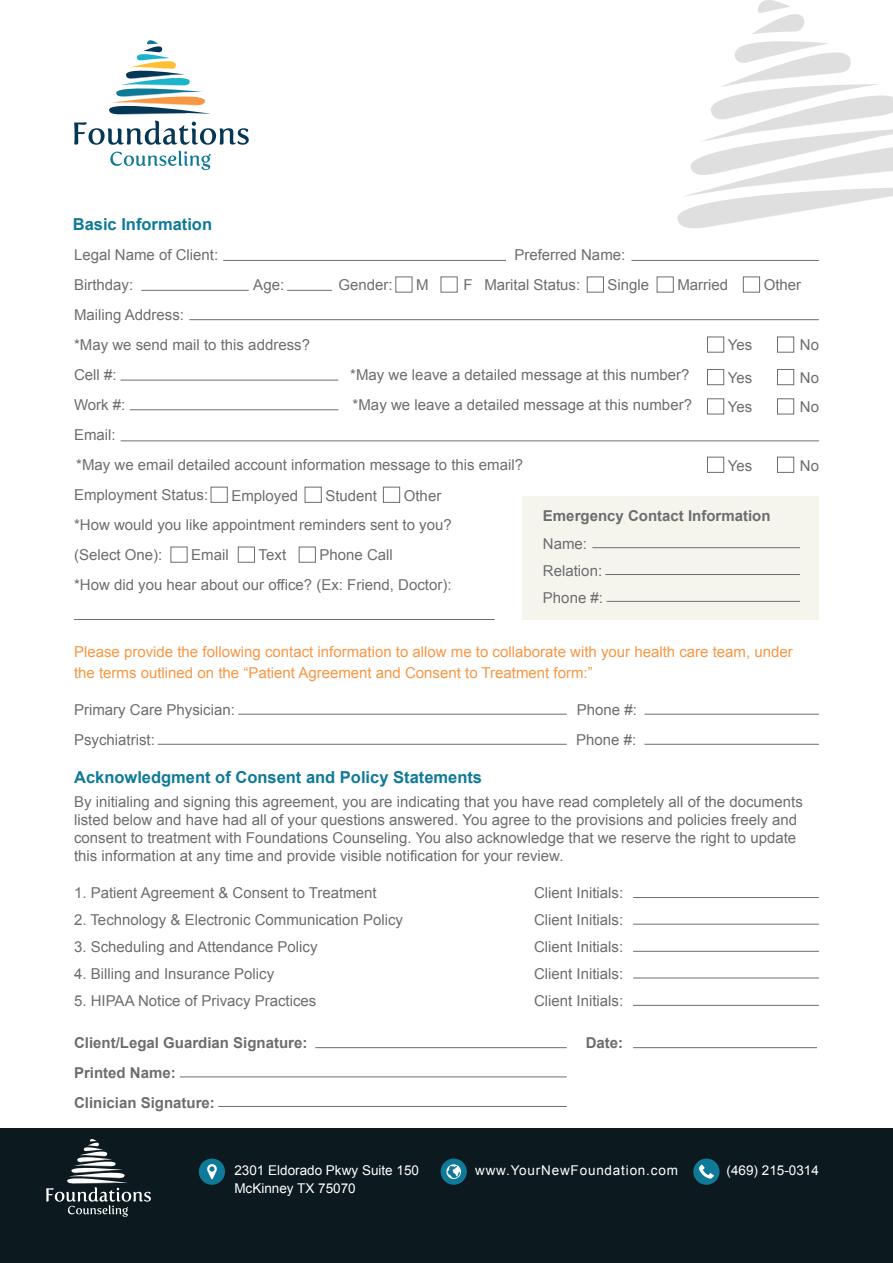
<style>
.page{position:relative;width:893px;height:1263px;background:#fff}
.page>*{position:absolute;margin:0;border:0;box-sizing:border-box;transform-origin:0 0}
.t1{font:700 16.5px "Arial";color:#0f7a98}
.t2{font:15px/30px "Arial";color:#6c6d70}
.t3{font:15px/21px "Arial";color:#f79744}
.t4{font:700 15px/30px "Arial";color:#6c6d70}
.t5{font:13.5px/18px "Arial";color:#fff}
.t6{font:13.5px "Arial";letter-spacing:.06em;color:#fff}
</style>
<div class="page">
<div style="left:522px;top:496px;width:297px;height:123px;background:#f6f5ed"></div>
<div style="left:395px;top:277px;width:17px;height:15px;border:1px solid #6c6d70"></div>
<div style="left:587px;top:277px;width:17px;height:15px;border:1px solid #6c6d70"></div>
<div style="left:657px;top:277px;width:17px;height:15px;border:1px solid #6c6d70"></div>
<div style="left:743px;top:277px;width:17px;height:15px;border:1px solid #6c6d70"></div>
<div style="left:211px;top:487px;width:17px;height:16px;border:1px solid #6c6d70"></div>
<div style="left:305px;top:487px;width:17px;height:16px;border:1px solid #6c6d70"></div>
<div style="left:383px;top:487px;width:17px;height:16px;border:1px solid #6c6d70"></div>
<div style="left:171px;top:547px;width:17px;height:16px;border:1px solid #6c6d70"></div>
<div style="left:238px;top:547px;width:17px;height:16px;border:1px solid #6c6d70"></div>
<div style="left:299px;top:547px;width:17px;height:16px;border:1px solid #6c6d70"></div>
<div style="left:441px;top:277px;width:17px;height:15px;border:1px solid #6c6d70"></div>
<div style="left:707px;top:369px;width:17px;height:16px;border:1px solid #6c6d70"></div>
<div style="left:777px;top:369px;width:17px;height:16px;border:1px solid #6c6d70"></div>
<div style="left:707px;top:337px;width:17px;height:16px;border:1px solid #6c6d70"></div>
<div style="left:777px;top:337px;width:17px;height:16px;border:1px solid #6c6d70"></div>
<div style="left:707px;top:398px;width:17px;height:16px;border:1px solid #6c6d70"></div>
<div style="left:777px;top:398px;width:17px;height:16px;border:1px solid #6c6d70"></div>
<div style="left:707px;top:457px;width:17px;height:16px;border:1px solid #6c6d70"></div>
<div style="left:777px;top:457px;width:17px;height:16px;border:1px solid #6c6d70"></div>
<hr style="left:223px;top:260px;width:283px;height:1px;background:#6c6d70">
<hr style="left:633px;top:897px;width:186px;height:1px;background:#6c6d70">
<hr style="left:633px;top:924px;width:186px;height:1px;background:#6c6d70">
<hr style="left:633px;top:951px;width:186px;height:1px;background:#6c6d70">
<hr style="left:633px;top:977px;width:186px;height:1px;background:#6c6d70">
<hr style="left:633px;top:1005px;width:186px;height:1px;background:#6c6d70">
<hr style="left:121px;top:380px;width:217px;height:1px;background:#6c6d70">
<hr style="left:141px;top:290px;width:108px;height:1px;background:#6c6d70">
<hr style="left:238px;top:714px;width:329px;height:1px;background:#6c6d70">
<hr style="left:315px;top:1047px;width:252px;height:1px;background:#6c6d70">
<hr style="left:633px;top:1047px;width:184px;height:1px;background:#6c6d70">
<hr style="left:180px;top:1076px;width:387px;height:1px;background:#6c6d70">
<hr style="left:218px;top:1106px;width:349px;height:1px;background:#6c6d70">
<hr style="left:158px;top:744px;width:409px;height:1px;background:#6c6d70">
<hr style="left:644px;top:714px;width:175px;height:1px;background:#6c6d70">
<hr style="left:644px;top:744px;width:175px;height:1px;background:#6c6d70">
<hr style="left:189px;top:319px;width:630px;height:1px;background:#6c6d70">
<hr style="left:287px;top:290px;width:45px;height:1px;background:#6c6d70">
<hr style="left:130px;top:409px;width:208px;height:1px;background:#6c6d70">
<hr style="left:592px;top:547px;width:208px;height:1px;background:#6c6d70">
<hr style="left:605px;top:574px;width:195px;height:1px;background:#6c6d70">
<hr style="left:607px;top:601px;width:193px;height:1px;background:#6c6d70">
<hr style="left:121px;top:440px;width:698px;height:1px;background:#6c6d70">
<hr style="left:74px;top:619px;width:421px;height:1px;background:#6c6d70">
<hr style="left:631px;top:260px;width:188px;height:1px;background:#6c6d70">
<svg style="left:109px;top:40px;width:101px;height:74px"></svg>
<svg style="left:74px;top:121px;width:175px;height:24px"></svg>
<svg style="left:110px;top:151px;width:101px;height:19px"></svg>
<svg style="left:677px;top:0;width:216px;height:228px"></svg>
<div style="left:0;top:1128px;width:893px;height:135px;background:#0c191e"></div>
<svg style="left:46px;top:1139px;width:105px;height:78px"></svg>
<div style="left:199px;top:1158px;width:26px;height:27px;background:#0f7a98;border-radius:50%"></div>
<div style="left:441px;top:1158px;width:26px;height:27px;background:#0f7a98;border-radius:50%"></div>
<div style="left:693px;top:1158px;width:26px;height:27px;background:#0f7a98;border-radius:50%"></div>
<svg style="left:207px;top:1164px;width:10px;height:15px"></svg>
<svg style="left:699px;top:1164px;width:15px;height:15px"></svg>
<svg style="left:446px;top:1164px;width:15px;height:15px"></svg>
<p class="t1" style="left:73px;top:213px;width:141px">Basic Information</p>
<p class="t2" style="left:74px;top:240px;width:146px">Legal Name of Client:</p>
<p class="t2" style="left:514px;top:240px;width:112px">Preferred Name:</p>
<p class="t2" style="left:74px;top:270px;width:61px">Birthday:</p>
<p class="t2" style="left:253px;top:270px;width:32px">Age:</p>
<p class="t2" style="left:338px;top:270px;width:56px">Gender:</p>
<p class="t2" style="left:484px;top:270px;width:97px">Marital Status:</p>
<p class="t2" style="left:74px;top:300px;width:237px">Mailing Address:<br>*May we send mail to this address?<br>Cell #:</p>
<p class="t2" style="left:416px;top:270px;width:14px">M</p>
<p class="t2" style="left:463px;top:270px;width:11px">F</p>
<p class="t2" style="left:608px;top:270px;width:43px">Single</p>
<p class="t2" style="left:677px;top:270px;width:52px">Married</p>
<p class="t2" style="left:764px;top:270px;width:39px">Other</p>
<p class="t2" style="left:728px;top:330px;width:26px">Yes</p>
<p class="t2" style="left:800px;top:330px;width:21px">No</p>
<p class="t2" style="left:350px;top:360px;width:341px">*May we leave a detailed message at this number?</p>
<p class="t2" style="left:728px;top:363px;width:26px">Yes</p>
<p class="t2" style="left:800px;top:363px;width:21px">No</p>
<p class="t2" style="left:74px;top:390px;width:53px">Work #:</p>
<p class="t2" style="left:353px;top:390px;width:341px">*May we leave a detailed message at this number?</p>
<p class="t2" style="left:74px;top:420px;width:450px">Email:<br>*May we email detailed account information message to this email?<br>Employment Status:<br>*How would you like appointment reminders sent to you?<br>(Select One):<br>*How did you hear about our office? (Ex: Friend, Doctor):</p>
<p class="t2" style="left:728px;top:392px;width:26px">Yes</p>
<p class="t2" style="left:800px;top:392px;width:21px">No</p>
<p class="t2" style="left:728px;top:450px;width:26px">Yes</p>
<p class="t2" style="left:800px;top:450px;width:21px">No</p>
<p class="t2" style="left:231px;top:480px;width:68px">Employed</p>
<p class="t2" style="left:325px;top:480px;width:53px">Student</p>
<p class="t2" style="left:404px;top:480px;width:39px">Other</p>
<p class="t4" style="left:543px;top:501px;width:229px">Emergency Contact Information</p>
<p class="t2" style="left:543px;top:530px;width:62px;line-height:27px">Name:<br>Relation:<br>Phone #:</p>
<p class="t2" style="left:191px;top:540px;width:39px">Email</p>
<p class="t2" style="left:259px;top:540px;width:29px">Text</p>
<p class="t2" style="left:320px;top:540px;width:75px">Phone Call</p>
<p class="t3" style="left:74px;top:641px;width:720px">Please provide the following contact information to allow me to collaborate with your health care team, under the terms outlined on the “Patient Agreement and Consent to Treatment form:”</p>
<p class="t2" style="left:74px;top:694px;width:162px">Primary Care Physician:</p>
<p class="t2" style="left:577px;top:694px;width:62px">Phone #:</p>
<p class="t2" style="left:74px;top:724px;width:82px">Psychiatrist:</p>
<p class="t2" style="left:576px;top:724px;width:62px">Phone #:</p>
<p class="t1" style="left:74px;top:766px;width:409px">Acknowledgment of Consent and Policy Statements</p>
<p class="t2" style="left:74px;top:793px;width:730px;line-height:18px">By initialing and signing this agreement, you are indicating that you have read completely all of the documents listed below and have had all of your questions answered. You agree to the provisions and policies freely and consent to treatment with Foundations Counseling. You also acknowledge that we reserve the right to update this information at any time and provide visible notification for your review.</p>
<p class="t2" style="left:74px;top:877px;width:304px">1. Patient Agreement &amp; Consent to Treatment</p>
<p class="t2" style="left:74px;top:904px;width:331px">2. Technology &amp; Electronic Communication Policy</p>
<p class="t2" style="left:74px;top:931px;width:245px">3. Scheduling and Attendance Policy</p>
<p class="t2" style="left:74px;top:958px;width:202px">4. Billing and Insurance Policy</p>
<p class="t2" style="left:74px;top:985px;width:244px">5. HIPAA Notice of Privacy Practices</p>
<p class="t2" style="left:534px;top:879px;width:91px;line-height:27px;text-align:justify">Client Initials:<br>Client Initials:<br>Client Initials:<br>Client Initials:<br>Client Initials:</p>
<p class="t4" style="left:74px;top:1028px;width:235px">Client/Legal Guardian Signature:<br>Printed Name:<br>Clinician Signature:</p>
<p class="t4" style="left:586px;top:1028px;width:39px">Date:</p>
<p class="t5" style="left:234px;top:1162px;width:186px">2301 Eldorado Pkwy Suite 150<br>McKinney TX 75070</p>
<p class="t6" style="left:475px;top:1162px;width:204px">www.YourNewFoundation.com</p>
<p class="t5" style="left:727px;top:1162px;width:94px">(469) 215-0314</p>
</div>
